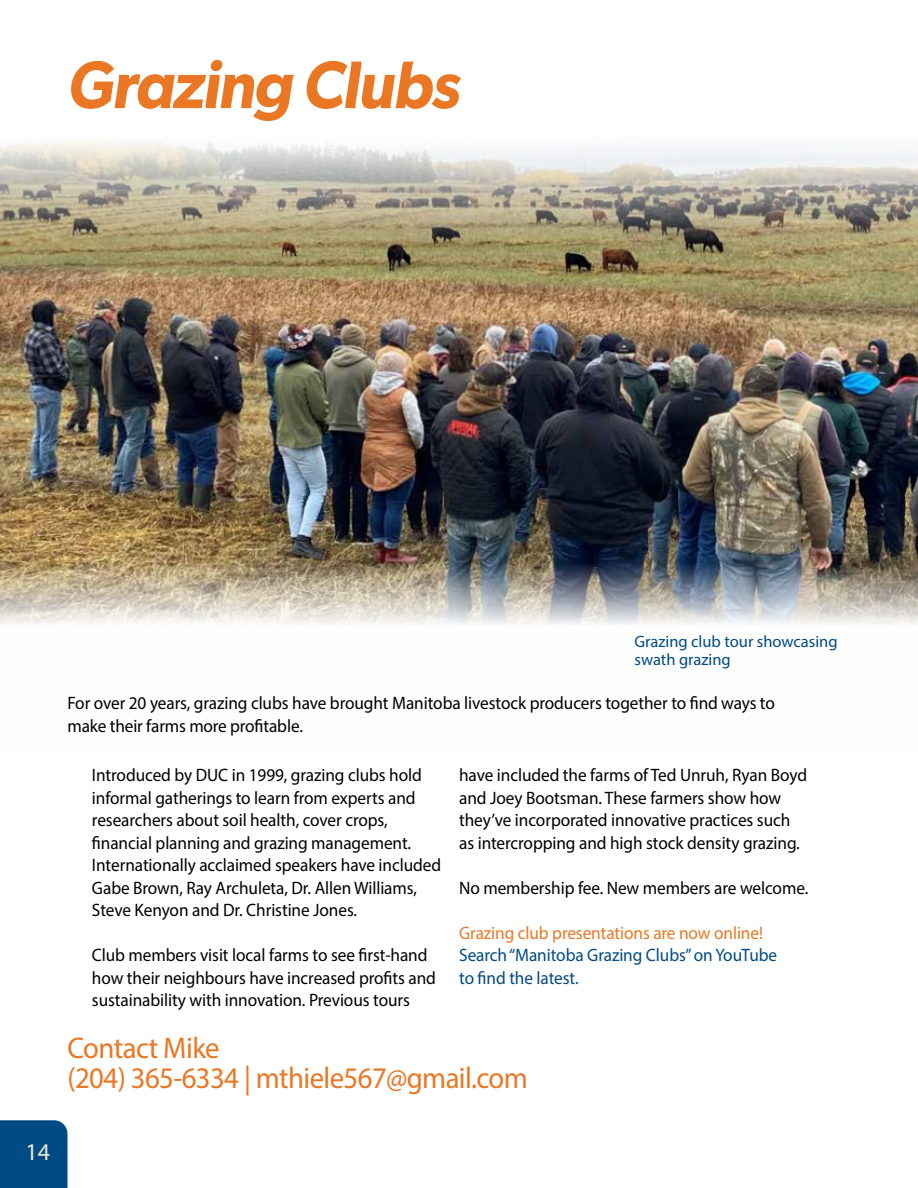
<style>
.page{position:relative;width:918px;height:1188px;background:#fff}
.page>*{position:absolute;margin:0;border:0;box-sizing:border-box;transform-origin:0 0}
.t1{font:italic 600 67.5px "Gibson";letter-spacing:-.02em;color:#e97724;scale:.96 1}
.t2{font:30px/30px "Myriad Pro";letter-spacing:-.02em;color:#e97724;scale:.96 1}
.t3{font:24px "Myriad Pro";color:#f0ead8}
.t4{font:18px/22.5px "Myriad Pro";letter-spacing:-.005em;color:#000;scale:.96 1}
.t5{font:18px/22.5px "Myriad Pro";letter-spacing:-.005em;color:#004a85;scale:.96 1}
.t6{font:18px "Myriad Pro";letter-spacing:-.005em;color:#e97724;scale:.96 1}
.t7{font:16.5px/18px "Myriad Pro";color:#004a85}
</style>
<div class="page">
<img style="left:0;top:246px;width:918px;height:378px">
<div style="left:0;top:1120px;width:68px;height:68px;background:#004a85"></div>
<svg style="left:0;top:140px;width:918px;height:106px;background:#beb8a7"></svg>
<h1 class="t1" style="left:68px;top:44px;width:410px">Grazing Clubs</h1>
<p class="t7" style="left:634px;top:632px;width:205px">Grazing club tour showcasing swath grazing</p>
<p class="t4" style="left:68px;top:692px;width:738px">For over 20 years, grazing clubs have brought Manitoba livestock producers together to find ways to make their farms more profitable.</p>
<p class="t4" style="left:92px;top:764px;width:365px">Introduced by DUC in 1999, grazing clubs hold informal gatherings to learn from experts and researchers about soil health, cover crops, financial planning and grazing management.<br>Internationally acclaimed speakers have included Gabe Brown, Ray Archuleta, Dr. Allen Williams, Steve Kenyon and Dr. Christine Jones.</p>
<p class="t4" style="left:92px;top:944px;width:360px">Club members visit local farms to see first-hand how their neighbours have increased profits and sustainability with innovation. Previous tours</p>
<p class="t4" style="left:459px;top:764px;width:364px">have included the farms of Ted Unruh, Ryan Boyd and Joey Bootsman. These farmers show how they’ve incorporated innovative practices such as intercropping and high stock density grazing.</p>
<p class="t4" style="left:459px;top:876px;width:365px">No membership fee. New members are welcome.</p>
<p class="t6" style="left:459px;top:922px;width:318px">Grazing club presentations are now online!</p>
<p class="t5" style="left:459px;top:944px;width:333px">Search “Manitoba Grazing Clubs” on YouTube to find the latest.</p>
<h2 class="t2" style="left:68px;top:1032px;width:481px">Contact Mike<br>(204) 365-6334 | mthiele567@gmail.com</h2>
<h3 class="t3" style="left:26px;top:1138px;width:26px">14</h3>
</div>
